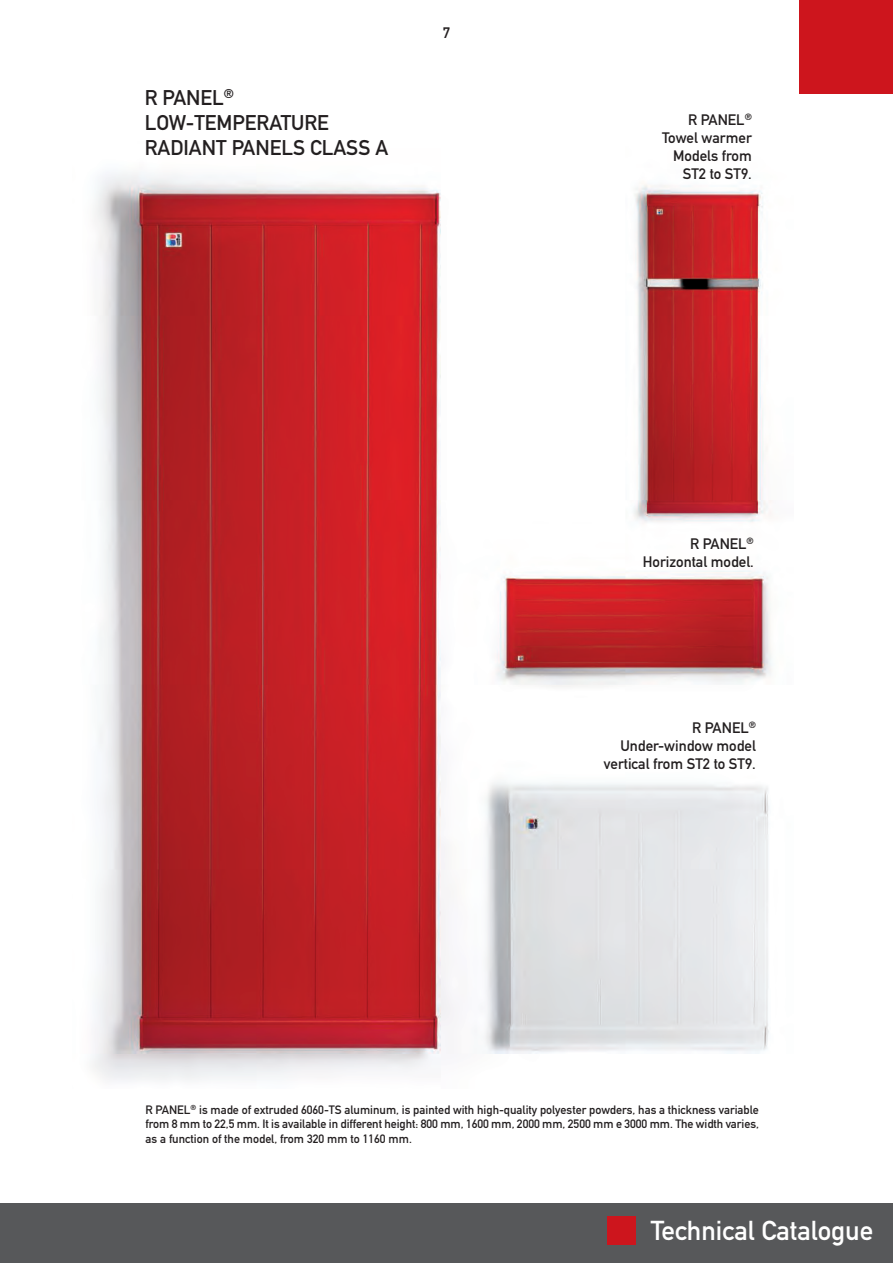
<style>
.page{position:relative;width:893px;height:1263px;background:#fff}
.page>*{position:absolute;margin:0;border:0;box-sizing:border-box;transform-origin:0 0}
.t1{font:27px "DIN Mittelschrift";color:#fff}
.t2{font:21px/25.2px "DIN Mittelschrift";color:#231f20}
.t3{font:15px/18px "DIN Mittelschrift";color:#231f20;text-align:right}
.t4{font:12px/14.4px "DIN Mittelschrift";color:#231f20;text-align:justify}
</style>
<div class="page">
<div style="left:0;top:1203px;width:893px;height:60px;background:#57585a"></div>
<div style="left:607px;top:1216px;width:29px;height:29px;background:#cd151d"></div>
<img style="left:93px;top:173px;width:679px;height:908px">
<div style="left:799px;top:0;width:94px;height:94px;background:#cd151d"></div>
<h2 class="t2" style="left:145px;top:87px;width:245px">R PANEL<sup>®<br></sup>LOW-TEMPERATURE<br>RADIANT PANELS CLASS A</h2>
<p class="t3" style="left:443px;top:25px;width:9px">7</p>
<p class="t3" style="left:662px;top:112px;width:91px">R PANEL<sup>®<br></sup>Towel warmer<br>Models from<br>ST2 to ST9.</p>
<p class="t3" style="left:643px;top:536px;width:112px">R PANEL<sup>®<br></sup>Horizontal model.</p>
<p class="t3" style="left:604px;top:720px;width:153px">R PANEL<sup>®<br></sup>Under-window model vertical from ST2 to ST9.</p>
<p class="t4" style="left:145px;top:1104px;width:615px">R PANEL<sup>®</sup> is made of extruded 6060-TS aluminum, is painted with high-quality polyester powders, has a thickness variable from 8 mm to 22,5 mm. It is available in different height: 800 mm, 1600 mm, 2000 mm, 2500 mm e 3000 mm. The width varies, as a function of the model, from 320 mm to 1160 mm.</p>
<h1 class="t1" style="left:651px;top:1221px;width:224px">Technical Catalogue</h1>
</div>
